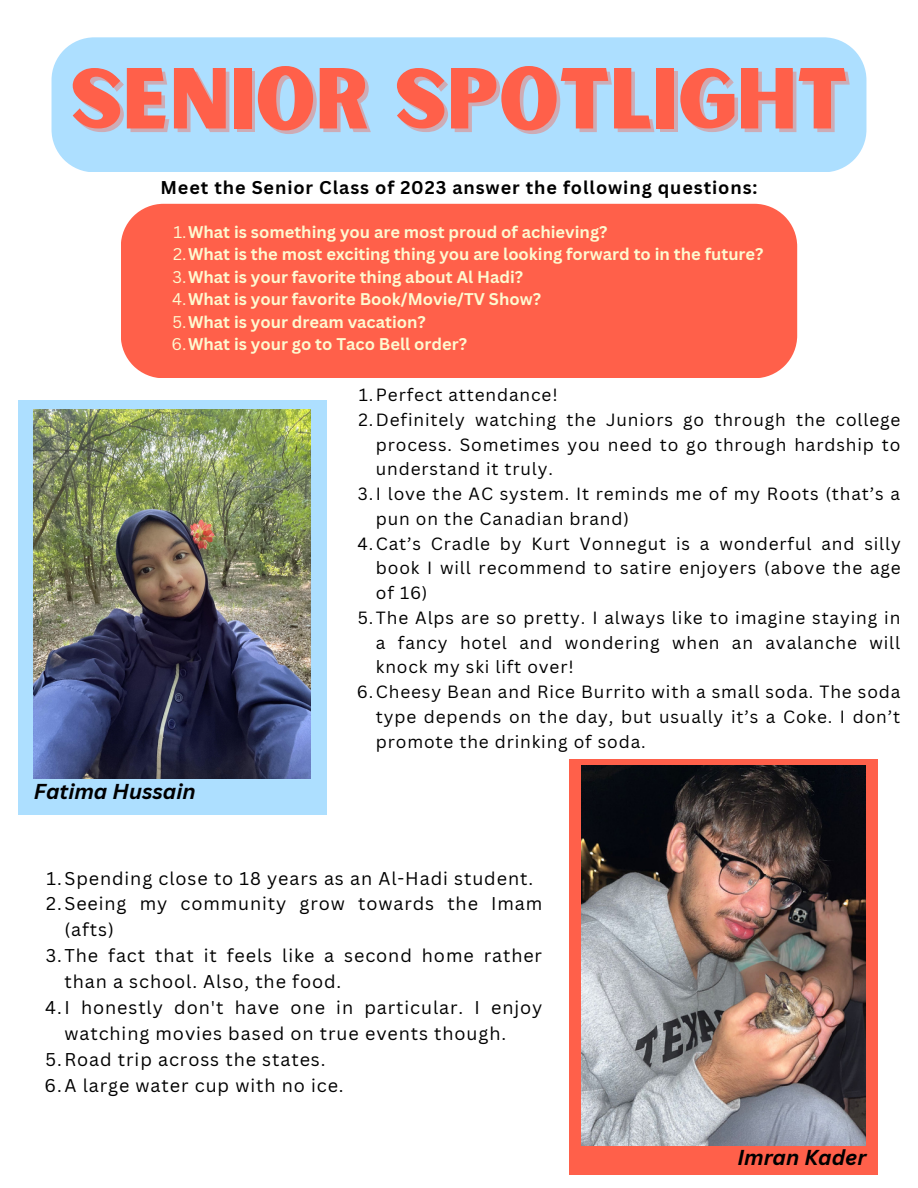
<style>
.page{position:relative;width:918px;height:1188px;background:#fff}
.page>*{position:absolute;margin:0;border:0;box-sizing:border-box;transform-origin:0 0}
.t1{font:82.5px "Sunborn Sans One";color:#ff604a}
.t2{font:italic 700 21px "Canva Sans";color:#000}
.t3{font:18px/25.8px "Canva Sans";letter-spacing:.05em;color:#000}
.t4{font:700 18px "Canva Sans";letter-spacing:.05em;color:#000}
.t5{font:17.25px/24.8px "Canva Sans";letter-spacing:.05em;color:#000;text-align:justify}
.t6{font:700 16.5px "Canva Sans";color:#fdf9d0}
.s1{font-weight:400}
</style>
<div class="page">
<div style="left:52px;top:37px;width:814px;height:135px;background:#addfff"></div>
<div style="left:121px;top:204px;width:676px;height:174px;background:#ff604a"></div>
<div style="left:18px;top:401px;width:309px;height:414px;background:#addfff"></div>
<img style="left:34px;top:410px;width:277px;height:369px">
<div style="left:569px;top:759px;width:309px;height:415px;background:#ff604a"></div>
<img style="left:581px;top:766px;width:285px;height:380px">
<p class="t1" style="left:70px;top:46px;width:779px">SENIOR SPOTLIGHT</p>
<p class="t4" style="left:160px;top:175px;width:598px">Meet the Senior Class of 2023 answer the following questions:</p>
<p class="t6" style="left:173px;top:220px;width:436px"><span class="s1">1.</span>What is something you are most proud of achieving?</p>
<p class="t6" style="left:173px;top:243px;width:592px"><span class="s1">2.</span>What is the most exciting thing you are looking forward to in the future?</p>
<p class="t6" style="left:173px;top:265px;width:352px"><span class="s1">3.</span>What is your favorite thing about Al Hadi?</p>
<p class="t6" style="left:172px;top:288px;width:370px"><span class="s1">4.</span>What is your favorite Book/Movie/TV Show?</p>
<p class="t6" style="left:172px;top:310px;width:255px"><span class="s1">5.</span>What is your dream vacation?</p>
<p class="t6" style="left:172px;top:333px;width:297px"><span class="s1">6.</span>What is your go to Taco Bell order?</p>
<p class="t2" style="left:34px;top:776px;width:163px">Fatima Hussain</p>
<p class="t5" style="left:359px;top:382px;width:200px">1.Perfect attendance!</p>
<p class="t5" style="left:376px;top:407px;width:526px;text-indent:-17px">2.Definitely watching the Juniors go through the college process. Sometimes you need to go through hardship to understand it truly.</p>
<p class="t5" style="left:376px;top:481px;width:526px;text-indent:-18px">3.I love the AC system. It reminds me of my Roots (that’s a pun on the Canadian brand)</p>
<p class="t5" style="left:376px;top:531px;width:526px;text-indent:-18px">4.Cat’s Cradle by Kurt Vonnegut is a wonderful and silly book I will recommend to satire enjoyers (above the age of 16)</p>
<p class="t5" style="left:376px;top:605px;width:526px;text-indent:-18px">5.The Alps are so pretty. I always like to imagine staying in a fancy hotel and wondering when an avalanche will knock my ski lift over!</p>
<p class="t5" style="left:376px;top:679px;width:526px;text-indent:-19px">6.Cheesy Bean and Rice Burrito with a small soda. The soda type depends on the day, but usually it’s a Coke. I don’t promote the drinking of soda.</p>
<p class="t3" style="left:47px;top:865px;width:488px">1.Spending close to 18 years as an Al-Hadi student.</p>
<p class="t3" style="left:64px;top:891px;width:479px;text-indent:-18px">2.Seeing my community grow towards the Imam (afts)</p>
<p class="t3" style="left:64px;top:942px;width:479px;text-indent:-19px">3.The fact that it feels like a second home rather than a school. Also, the food.</p>
<p class="t3" style="left:64px;top:994px;width:480px;text-indent:-19px">4.I honestly don't have one in particular. I enjoy watching movies based on true events though.</p>
<p class="t3" style="left:45px;top:1046px;width:282px">5.Road trip across the states.</p>
<p class="t3" style="left:45px;top:1072px;width:301px">6.A large water cup with no ice.</p>
<p class="t2" style="left:737px;top:1142px;width:131px">Imran Kader</p>
</div>
